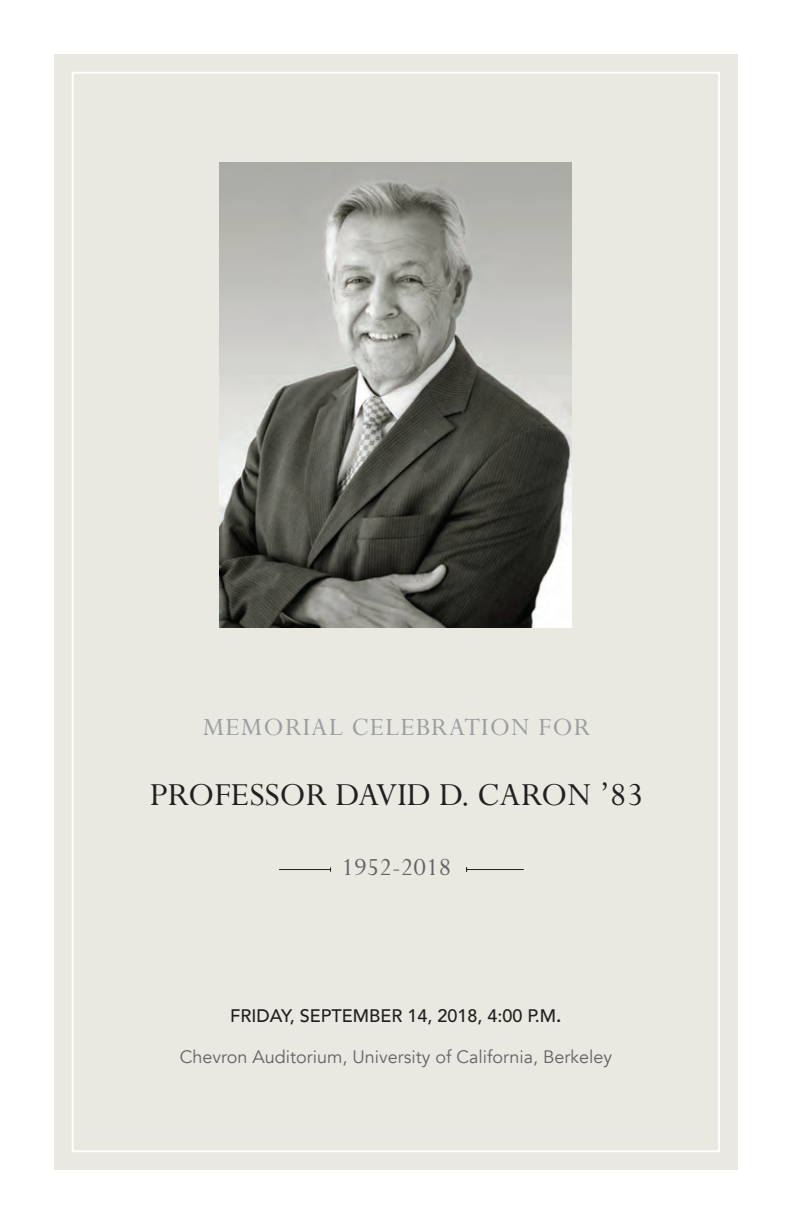
<style>
.page{position:relative;width:792px;height:1224px;background:#fff}
.page>*{position:absolute;margin:0;border:0;box-sizing:border-box;transform-origin:0 0}
.t1{font:36.2px "Perpetua";color:#231f20}
.t2{font:28px "Perpetua";letter-spacing:.04em;color:#9c9ea1}
.t3{font:27.6px "Perpetua";color:#636366}
.t4{font:18px "Avenir";color:#636366}
.t5{font:500 18px "Avenir";color:#231f20}
.s1{font-family:"Avenir LT Std";font-weight:800}
</style>
<div class="page">
<div style="left:54px;top:54px;width:684px;height:1116px;background:#e9e9e1"></div>
<img style="left:220px;top:163px;width:351px;height:464px">
<hr style="left:279px;top:869px;width:52px;height:1px;background:#231f20">
<hr style="left:467px;top:869px;width:57px;height:1px;background:#231f20">
<h2 class="t2" style="left:203px;top:713px;width:389px">MEMORIAL CELEBRATION FOR</h2>
<h1 class="t1" style="left:150px;top:776px;width:495px">PROFESSOR DAVID D. CARON ’83</h1>
<h3 class="t3" style="left:342px;top:853px;width:112px">1952-2018</h3>
<p class="t5" style="left:230px;top:1005px;width:333px">FRIDAY, SEPTEMBER 14, 2018, 4:00 P.M<span class="s1">.</span></p>
<p class="t4" style="left:180px;top:1046px;width:434px">Chevron Auditorium, University of California, Berkeley</p>
</div>
